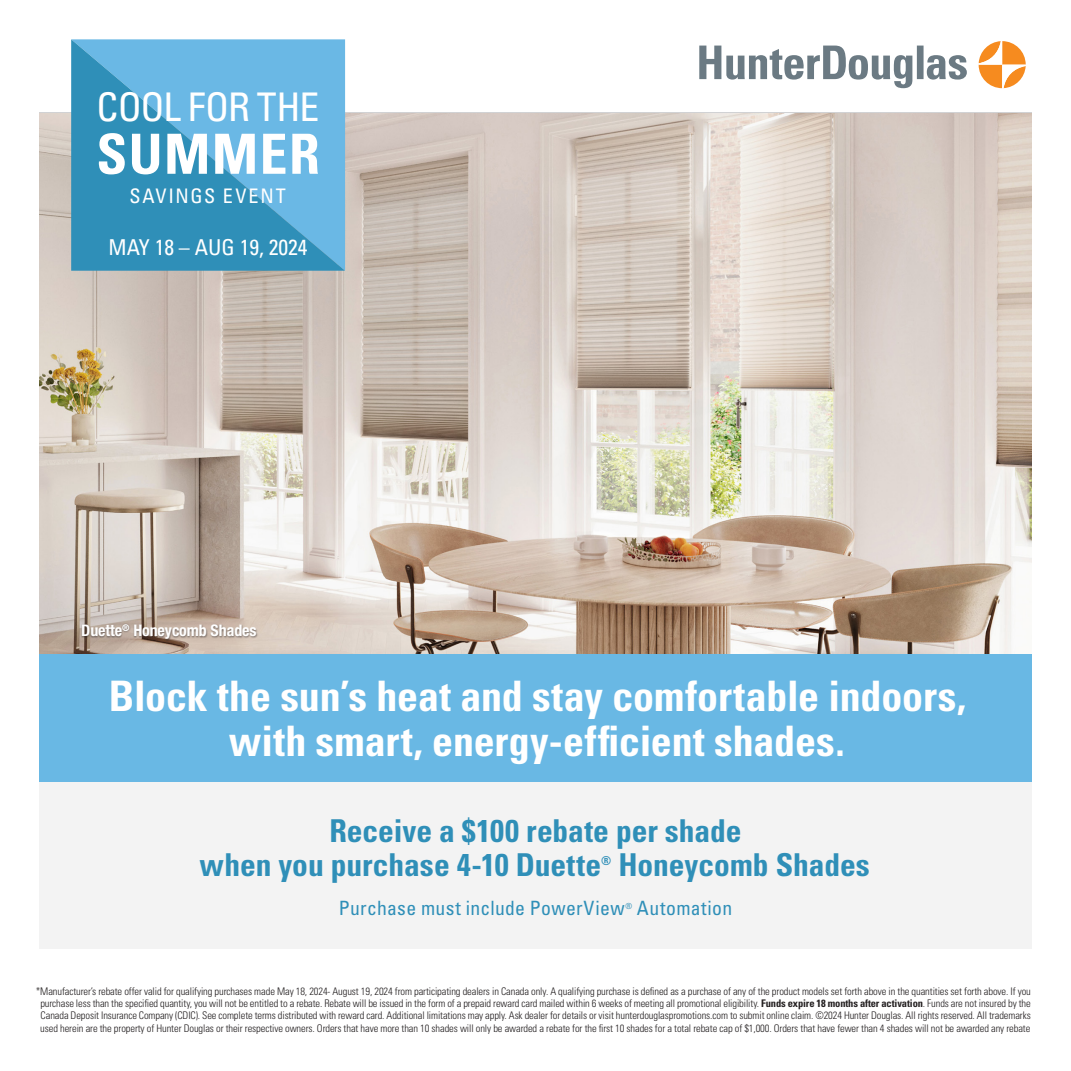
<style>
.page{position:relative;width:1071px;height:1071px;background:#fff}
.page>*{position:absolute;margin:0;border:0;box-sizing:border-box;transform-origin:0 0}
.t1{font:700 condensed 55.48px "Univers LT Std";letter-spacing:.03em;color:#fff}
.t2{font:700 condensed 42px/45.5px "Univers LT Std";letter-spacing:-.005em;color:#fff;text-align:center}
.t3{font:condensed 39.55px "Univers LT Std";letter-spacing:-.03em;color:#fff}
.t4{font:700 condensed 31.5px/33.1px "Univers LT Std";color:#2f8fb8}
.t5{font:condensed 21.88px "Univers LT Std";color:#fff}
.t6{font:condensed 20.12px "Univers LT Std";letter-spacing:.09em;color:#fff}
.t7{font:condensed 19.78px "Univers LT Std";letter-spacing:.015em;color:#2f8fb8}
.t8{font:700 condensed 15.92px "Helvetica Neue LT Std";letter-spacing:-.005em;color:#fff}
.t9{font:700 condensed 12.25px "Univers LT Std";color:#2f8fb8}
.t10{font:300 condensed 10.5px/12.2px "Univers LT Std";letter-spacing:-.01em;color:#231f20;text-align:center}
.t11{font:condensed 8.4px "Univers LT Std";color:#2f8fb8}
.s1{font-weight:700}
</style>
<div class="page">
<svg style="left:699px;top:46px;width:268px;height:42px"></svg>
<svg style="left:979px;top:41px;width:47px;height:47px"></svg>
<img style="left:39px;top:114px;width:993px;height:540px">
<div style="left:81px;top:623px;width:177px;height:19px;background:#231f20;opacity:.5"></div>
<svg style="left:71px;top:39px;width:274px;height:232px;background:#4da3ce"></svg>
<div style="left:39px;top:654px;width:993px;height:150px;background:#69b8e4"></div>
<div style="left:39px;top:782px;width:993px;height:167px;background:#f3f3f3"></div>
<p class="t3" style="left:96px;top:81px;width:224px">COOL FOR THE</p>
<p class="t1" style="left:96px;top:120px;width:225px">SUMMER</p>
<p class="t6" style="left:129px;top:183px;width:158px">SAVINGS EVENT</p>
<p class="t5" style="left:109px;top:233px;width:201px">MAY 18 – AUG 19, 2024</p>
<p class="t8" style="left:81px;top:621px;width:177px">Duette<sup>®</sup> Honeycomb Shades</p>
<p class="t2" style="left:109px;top:673px;width:859px">Block the sun’s heat and stay comfortable indoors, with smart, energy-efficient shades.</p>
<p class="t4" style="left:200px;top:815px;width:544px;text-indent:130px">Receive a $100 rebate per shade when you purchase 4-10 Duette</p>
<p class="t9" style="left:601px;top:853px;width:12px">®</p>
<p class="t4" style="left:618px;top:848px;width:253px">Honeycomb Shades</p>
<p class="t7" style="left:339px;top:896px;width:288px">Purchase must include PowerView</p>
<p class="t11" style="left:625px;top:901px;width:8px">®</p>
<p class="t7" style="left:637px;top:896px;width:97px">Automation</p>
<p class="t10" style="left:36px;top:985px;width:997px">*Manufacturer’s rebate offer valid for qualifying purchases made May 18, 2024- August 19, 2024 from participating dealers in Canada only. A qualifying purchase is defined as a purchase of any of the product models set forth above in the quantities set forth above. If you purchase less than the specified quantity, you will not be entitled to a rebate. Rebate will be issued in the form of a prepaid reward card mailed within 6 weeks of meeting all promotional eligibility. <span class="s1">Funds expire 18 months after activation</span>. Funds are not insured by the Canada Deposit Insurance Company (CDIC). See complete terms distributed with reward card. Additional limitations may apply. Ask dealer for details or visit hunterdouglaspromotions.com to submit online claim. ©2024 Hunter Douglas. All rights reserved. All trademarks used herein are the property of Hunter Douglas or their respective owners. Orders that have more than 10 shades will only be awarded a rebate for the first 10 shades for a total rebate cap of $1,000. Orders that have fewer than 4 shades will not be awarded any rebate</p>
</div>
